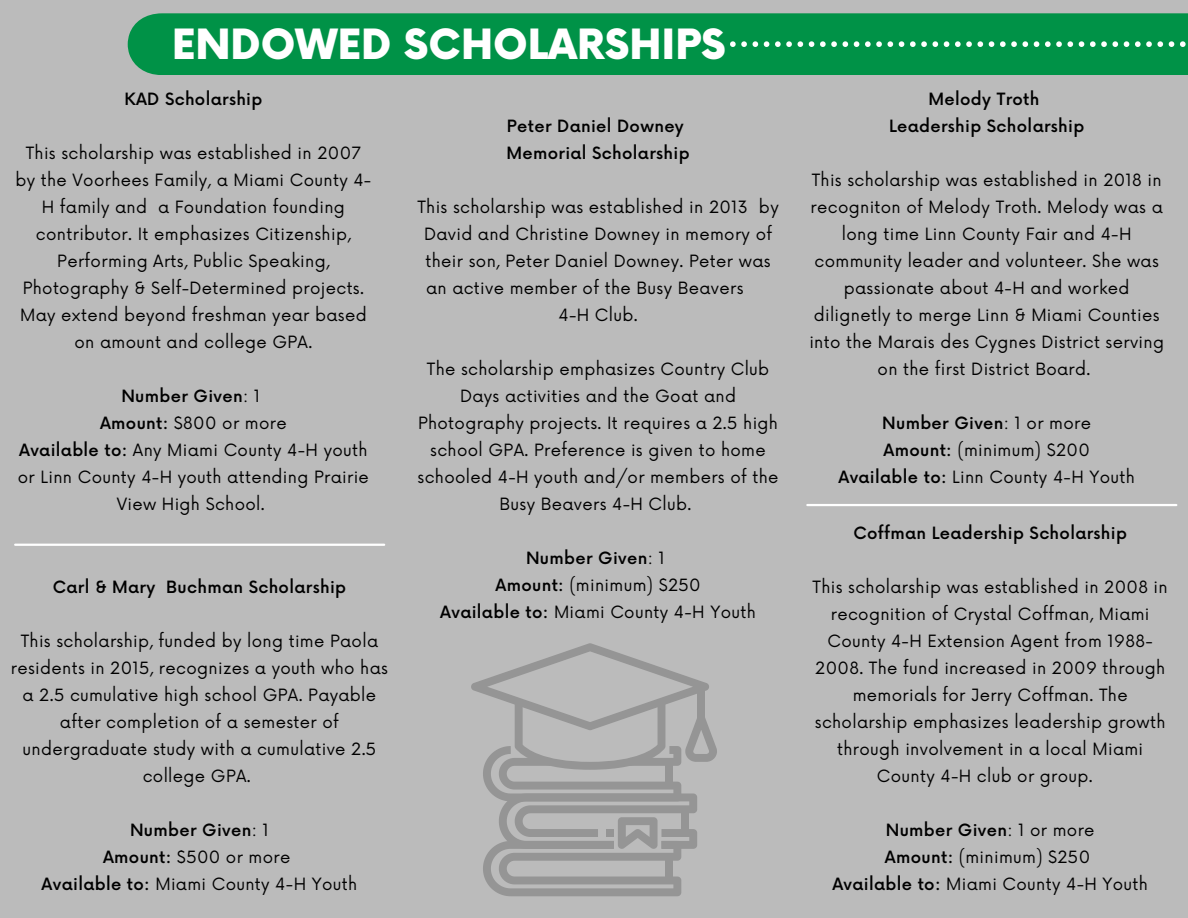
<style>
.page{position:relative;width:1188px;height:918px;background:#bbb}
.page>*{position:absolute;margin:0;border:0;box-sizing:border-box;transform-origin:0 0}
.t1{font:900 40.65px "Now";color:#fff}
.t2{font:16.5px/27px "Now";letter-spacing:.02em;color:#000;text-align:center}
.t3{font:500 16.5px/27px "Now";letter-spacing:.02em;color:#000;text-align:center}
.s1{font-weight:500}
</style>
<div class="page">
<div style="left:128px;top:13px;width:1060px;height:62px;background:#009247"></div>
<hr style="left:15px;top:544px;width:369px;height:2px;background:#fff">
<hr style="left:807px;top:504px;width:369px;height:2px;background:#fff">
<svg style="left:730px;top:41px;width:456px;height:6px;background:#5fba8b"></svg>
<svg style="left:471px;top:643px;width:246px;height:253px"></svg>
<h1 class="t1" style="left:172px;top:22px;width:556px">ENDOWED SCHOLARSHIPS</h1>
<p class="t3" style="left:124px;top:87px;width:140px">KAD Scholarship</p>
<p class="t2" style="left:15px;top:140px;width:358px">This scholarship was established in 2007 by the Voorhees Family, a Miami County 4- H family and a Foundation founding contributor. It emphasizes Citizenship, Performing Arts, Public Speaking, Photography &amp; Self-Determined projects.<br>May extend beyond freshman year based on amount and college GPA.</p>
<p class="t2" style="left:18px;top:383px;width:353px"><span class="s1">Number Given</span>: 1<br><span class="s1">Amount:</span> $800 or more<br><span class="s1">Available to:</span> Any Miami County 4-H youth or Linn County 4-H youth attending Prairie<br>View High School.</p>
<p class="t3" style="left:53px;top:575px;width:295px">Carl &amp; Mary Buchman Scholarship</p>
<p class="t2" style="left:11px;top:629px;width:379px">This scholarship, funded by long time Paola residents in 2015, recognizes a youth who has a 2.5 cumulative high school GPA. Payable after completion of a semester of undergraduate study with a cumulative 2.5 college GPA.</p>
<p class="t2" style="left:42px;top:818px;width:317px"><span class="s1">Number Given</span>: 1<br><span class="s1">Amount:</span> $500 or more<br><span class="s1">Available to:</span> Miami County 4-H Youth</p>
<p class="t3" style="left:506px;top:114px;width:185px;text-align:left">Peter Daniel Downey<br>Memorial Scholarship</p>
<p class="t2" style="left:417px;top:194px;width:363px">This scholarship was established in 2013 by</p>
<p class="t2" style="left:424px;top:221px;width:350px">David and Christine Downey in memory of</p>
<p class="t2" style="left:426px;top:248px;width:347px">their son, Peter Daniel Downey. Peter was</p>
<p class="t2" style="left:426px;top:275px;width:319px">an active member of the Busy Beavers</p>
<p class="t2" style="left:558px;top:302px;width:81px">4-H Club.</p>
<p class="t2" style="left:418px;top:356px;width:363px">The scholarship emphasizes Country Club Days activities and the Goat and Photography projects. It requires a 2.5 high school GPA. Preference is given to home schooled 4-H youth and/or members of the Busy Beavers 4-H Club.</p>
<p class="t2" style="left:440px;top:545px;width:317px"><span class="s1">Number Given</span>: 1<br><span class="s1">Amount:</span> (minimum) $250<br><span class="s1">Available to:</span> Miami County 4-H Youth</p>
<p class="t3" style="left:889px;top:87px;width:197px">Melody Troth<br>Leadership Scholarship</p>
<p class="t2" style="left:809px;top:167px;width:356px">This scholarship was established in 2018 in recogniton of Melody Troth. Melody was a long time Linn County Fair and 4-H community leader and volunteer. She was passionate about 4-H and worked dilignetly to merge Linn &amp; Miami Counties into the Marais des Cygnes District serving on the first District Board.</p>
<p class="t2" style="left:838px;top:410px;width:298px"><span class="s1">Number Given</span>: 1 or more<br><span class="s1">Amount:</span> (minimum) $200<br><span class="s1">Available to:</span> Linn County 4-H Youth</p>
<p class="t3" style="left:853px;top:521px;width:275px">Coffman Leadership Scholarship</p>
<p class="t2" style="left:813px;top:575px;width:357px">This scholarship was established in 2008 in</p>
<p class="t2" style="left:831px;top:602px;width:320px">recognition of Crystal Coffman, Miami</p>
<p class="t2" style="left:828px;top:629px;width:327px">County 4-H Extension Agent from 1988-</p>
<p class="t2" style="left:815px;top:656px;width:351px">2008. The fund increased in 2009 through</p>
<p class="t2" style="left:853px;top:683px;width:277px">memorials for Jerry Coffman. The</p>
<p class="t2" style="left:815px;top:710px;width:352px">scholarship emphasizes leadership growth</p>
<p class="t2" style="left:837px;top:737px;width:308px">through involvement in a local Miami</p>
<p class="t2" style="left:877px;top:764px;width:217px">County 4-H club or group.</p>
<p class="t2" style="left:832px;top:818px;width:317px"><span class="s1">Number Given</span>: 1 or more<br><span class="s1">Amount:</span> (minimum) $250<br><span class="s1">Available to:</span> Miami County 4-H Youth</p>
</div>
